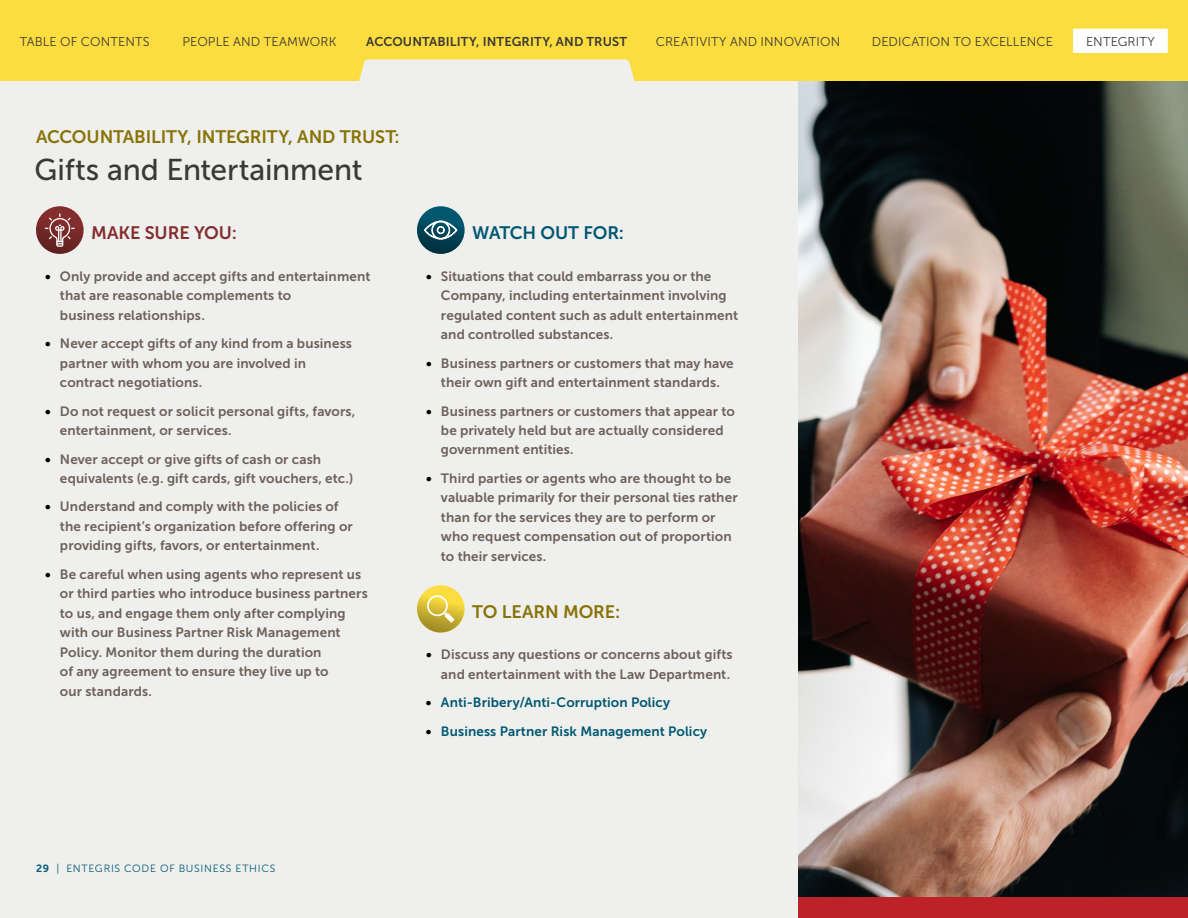
<style>
.page{position:relative;width:1188px;height:918px;background:#fff}
.page>*{position:absolute;margin:0;border:0;box-sizing:border-box;transform-origin:0 0}
.t1{font:30px "Museo Sans 500";letter-spacing:-.005em;color:#3b3936}
.t2{font:18px "Museo Sans 700";letter-spacing:-.01em;color:#887306}
.t3{font:18px "Museo Sans 700";letter-spacing:-.005em;color:#832e2d}
.t4{font:18px "Museo Sans 700";letter-spacing:-.015em;color:#005870}
.t5{font:13.5px/19.5px "Museo Sans 700";letter-spacing:.01em;color:#6d615a}
.t6{font:13.5px "Museo Sans 700";letter-spacing:.01em;color:#005870}
.t7{font:12.75px "Museo Sans 300";letter-spacing:.01em;color:#3b3936}
.t8{font:12.75px "Museo Sans 700";letter-spacing:.01em;color:#3b3936}
.t9{font:10.5px "Museo Sans 300";letter-spacing:.07em;color:#005870}
.s1{color:#000}
.s2{font-family:"Museo Sans 700"}
</style>
<div class="page">
<div style="left:0;top:59px;width:798px;height:859px;background:#efefee"></div>
<svg style="left:36px;top:206px;width:47px;height:48px"></svg>
<svg style="left:45px;top:213px;width:30px;height:34px"></svg>
<svg style="left:417px;top:206px;width:47px;height:48px"></svg>
<svg style="left:424px;top:220px;width:34px;height:20px"></svg>
<svg style="left:417px;top:585px;width:48px;height:48px"></svg>
<svg style="left:417px;top:585px;width:47px;height:47px"></svg>
<svg style="left:427px;top:595px;width:28px;height:28px"></svg>
<img style="left:798px;top:81px;width:390px;height:817px">
<div style="left:798px;top:898px;width:390px;height:20px;background:#bc2227"></div>
<div style="left:0;top:0;width:1188px;height:81px;background:#fcdd3f"></div>
<div style="left:1074px;top:29px;width:93px;height:23px;background:#fff"></div>
<p class="t7" style="left:20px;top:34px;width:131px">TABLE OF CONTENTS</p>
<p class="t7" style="left:183px;top:34px;width:155px">PEOPLE AND TEAMWORK</p>
<p class="t8" style="left:366px;top:34px;width:262px">ACCOUNTABILITY, INTEGRITY, AND TRUST</p>
<p class="t7" style="left:656px;top:34px;width:186px">CREATIVITY AND INNOVATION</p>
<p class="t7" style="left:872px;top:34px;width:183px">DEDICATION TO EXCELLENCE</p>
<p class="t7" style="left:1086px;top:34px;width:70px">ENTEGRITY</p>
<h2 class="t2" style="left:36px;top:126px;width:365px">ACCOUNTABILITY, INTEGRITY, AND TRUST:</h2>
<h1 class="t1" style="left:35px;top:153px;width:329px">Gifts and Entertainment</h1>
<h2 class="t3" style="left:91px;top:223px;width:147px">MAKE SURE YOU:</h2>
<p class="t5" style="left:60px;top:266px;width:312px;text-indent:-15px"><span class="s1">•</span> Only provide and accept gifts and entertainment that are reasonable complements to<br>business relationships.</p>
<p class="t5" style="left:60px;top:334px;width:293px;text-indent:-15px"><span class="s1">•</span> Never accept gifts of any kind from a business partner with whom you are involved in contract negotiations.</p>
<p class="t5" style="left:60px;top:401px;width:297px;text-indent:-15px"><span class="s1">•</span> Do not request or solicit personal gifts, favors, entertainment, or services.</p>
<p class="t5" style="left:60px;top:449px;width:295px;text-indent:-15px"><span class="s1">•</span> Never accept or give gifts of cash or cash equivalents (e.g. gift cards, gift vouchers, etc.)</p>
<p class="t5" style="left:60px;top:497px;width:294px;text-indent:-15px"><span class="s1">•</span> Understand and comply with the policies of the recipient’s organization before offering or providing gifts, favors, or entertainment.</p>
<p class="t5" style="left:60px;top:565px;width:309px;text-indent:-15px"><span class="s1">•</span> Be careful when using agents who represent us or third parties who introduce business partners to us, and engage them only after complying with our Business Partner Risk Management Policy. Monitor them during the duration<br>of any agreement to ensure they live up to<br>our standards.</p>
<h2 class="t4" style="left:472px;top:223px;width:153px">WATCH OUT FOR:</h2>
<p class="t5" style="left:441px;top:266px;width:299px;text-indent:-15px"><span class="s1">•</span> Situations that could embarrass you or the Company, including entertainment involving regulated content such as adult entertainment and controlled substances.</p>
<p class="t5" style="left:426px;top:353px;width:309px;text-align:center"><span class="s1">•</span> Business partners or customers that may have their own gift and entertainment standards.</p>
<p class="t5" style="left:441px;top:401px;width:295px;text-indent:-15px"><span class="s1">•</span> Business partners or customers that appear to be privately held but are actually considered government entities.</p>
<p class="t5" style="left:441px;top:469px;width:298px;text-indent:-15px"><span class="s1">•</span> Third parties or agents who are thought to be valuable primarily for their personal ties rather than for the services they are to perform or who request compensation out of proportion to their services.</p>
<h2 class="t2" style="left:472px;top:602px;width:149px">TO LEARN MORE:</h2>
<p class="t5" style="left:426px;top:645px;width:308px;text-align:right"><span class="s1">•</span> Discuss any questions or concerns about gifts and entertainment with the Law Department.</p>
<p class="t6" style="left:426px;top:695px;width:246px"><span class="s1">•</span> Anti-Bribery/Anti-Corruption Policy</p>
<p class="t6" style="left:426px;top:724px;width:283px"><span class="s1">•</span> Business Partner Risk Management Policy</p>
<p class="t9" style="left:36px;top:863px;width:241px"><span class="s2">29</span> | ENTEGRIS CODE OF BUSINESS ETHICS</p>
</div>
